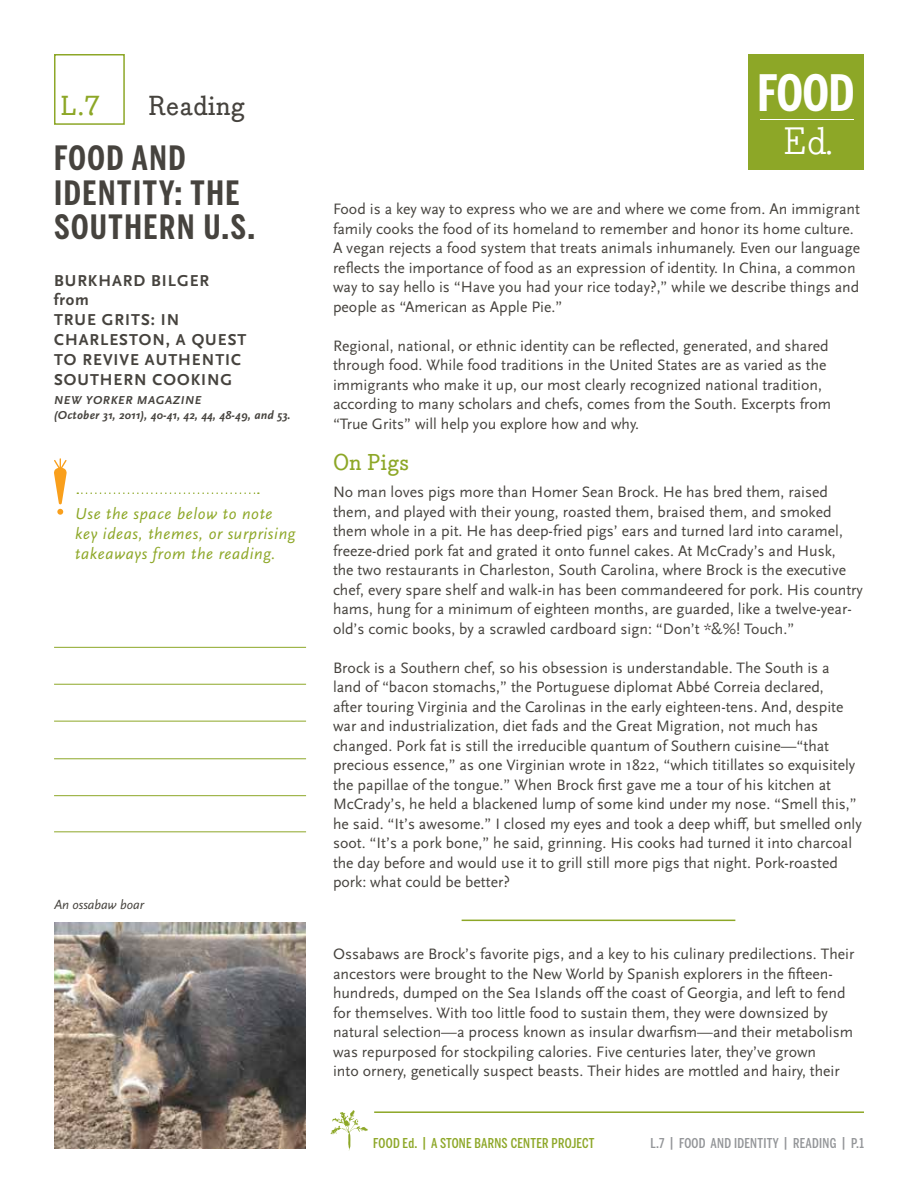
<style>
.page{position:relative;width:918px;height:1188px;background:#fff}
.page>*{position:absolute;margin:0;border:0;box-sizing:border-box;transform-origin:0 0}
.t1{font:700 49.8px "Benton Sans Comp";color:#fff}
.t2{font:37.35px "Bodoni Egyptian Pro";color:#fff}
.t3{font:700 33.3px/34.5px "Benton Sans Comp";letter-spacing:.05em;color:#46433e}
.t4{font:500 27px "Bodoni Egyptian Pro";letter-spacing:.01em;color:#46433e}
.t5{font:500 27px "Bodoni Egyptian Pro";color:#8da727}
.t6{font:500 22.5px "Bodoni Egyptian Pro";letter-spacing:.01em;color:#8da727}
.t7{font:700 16.5px/19.8px "Scala Sans Pro";letter-spacing:.06em;color:#46433e}
.t8{font:italic 16.5px/19.8px "Scala Sans Pro";letter-spacing:.04em;color:#8da727}
.t9{font:15.75px/19.5px "Scala Sans Pro";color:#46433e}
.t10{font:500 13.5px "Benton Sans Comp";letter-spacing:.02em;color:#8da727}
.t11{font:500 13.5px "Benton Sans Comp";letter-spacing:.02em;color:#939598}
.t12{font:italic 13.5px "Scala Sans Pro";color:#46433e}
.t13{font:italic 700 12px/14.4px "Scala Sans Pro";letter-spacing:.02em;color:#46433e}
</style>
<div class="page">
<hr style="left:462px;top:920px;width:273px;height:1px;background:#8da727">
<hr style="left:54px;top:647px;width:252px;height:1px;background:#8da727">
<hr style="left:54px;top:684px;width:252px;height:1px;background:#8da727">
<hr style="left:54px;top:721px;width:252px;height:1px;background:#8da727">
<hr style="left:54px;top:758px;width:252px;height:1px;background:#8da727">
<hr style="left:54px;top:795px;width:252px;height:1px;background:#8da727">
<hr style="left:54px;top:831px;width:252px;height:1px;background:#8da727">
<div style="left:54px;top:54px;width:71px;height:71px;border:2px solid #8da727"></div>
<svg style="left:330px;top:1110px;width:38px;height:41px"></svg>
<hr style="left:374px;top:1111px;width:490px;height:2px;background:#8da727">
<div style="left:748px;top:54px;width:116px;height:116px;background:#8da727"></div>
<hr style="left:760px;top:119px;width:93px;height:1px;background:#fff">
<svg style="left:54px;top:458px;width:13px;height:57px"></svg>
<svg style="left:77px;top:492px;width:182px;height:2px"></svg>
<img style="left:54px;top:923px;width:252px;height:225px">
<h3 class="t5" style="left:61px;top:89px;width:40px">L.7</h3>
<h3 class="t4" style="left:149px;top:89px;width:98px">Reading</h3>
<h3 class="t3" style="left:54px;top:141px;width:203px">FOOD AND<br>IDENTITY: THE<br>SOUTHERN U.S.</h3>
<p class="t7" style="left:54px;top:270px;width:194px">BURKHARD BILGER from<br>TRUE GRITS: IN<br>CHARLESTON, A QUEST<br>TO REVIVE AUTHENTIC<br>SOUTHERN COOKING</p>
<p class="t13" style="left:54px;top:393px;width:238px">NEW YORKER MAGAZINE<br>(October 31, 2011), 40-41, 42, 44, 48-49, and 53.</p>
<p class="t8" style="left:75px;top:504px;width:222px">Use the space below to note key ideas, themes, or surprising takeaways from the reading.</p>
<p class="t12" style="left:54px;top:897px;width:92px">An ossabaw boar</p>
<h1 class="t1" style="left:758px;top:64px;width:98px">FOOD</h1>
<h2 class="t2" style="left:784px;top:118px;width:52px">Ed.</h2>
<p class="t9" style="left:333px;top:199px;width:529px">Food is a key way to express who we are and where we come from. An immigrant family cooks the food of its homeland to remember and honor its home culture.<br>A vegan rejects a food system that treats animals inhumanely. Even our language reflects the importance of food as an expression of identity. In China, a common way to say hello is “Have you had your rice today?,” while we describe things and people as “American as Apple Pie.”</p>
<p class="t9" style="left:333px;top:336px;width:500px">Regional, national, or ethnic identity can be reflected, generated, and shared through food. While food traditions in the United States are as varied as the immigrants who make it up, our most clearly recognized national tradition, according to many scholars and chefs, comes from the South. Excerpts from “True Grits” will help you explore how and why.</p>
<h3 class="t6" style="left:333px;top:449px;width:78px">On Pigs</h3>
<p class="t9" style="left:333px;top:482px;width:532px">No man loves pigs more than Homer Sean Brock. He has bred them, raised them, and played with their young, roasted them, braised them, and smoked them whole in a pit. He has deep-fried pigs’ ears and turned lard into caramel, freeze-dried pork fat and grated it onto funnel cakes. At McCrady’s and Husk,<br>the two restaurants in Charleston, South Carolina, where Brock is the executive chef, every spare shelf and walk-in has been commandeered for pork. His country hams, hung for a minimum of eighteen months, are guarded, like a twelve-year&shy;old’s comic books, by a scrawled cardboard sign: “Don’t *&amp;%! Touch.”</p>
<p class="t9" style="left:333px;top:658px;width:530px">Brock is a Southern chef, so his obsession is understandable. The South is a land of “bacon stomachs,” the Portuguese diplomat Abbé Correia declared,<br>after touring Virginia and the Carolinas in the early eighteen-tens. And, despite war and industrialization, diet fads and the Great Migration, not much has changed. Pork fat is still the irreducible quantum of Southern cuisine—“that precious essence,” as one Virginian wrote in 1822, “which titillates so exquisitely the papillae of the tongue.” When Brock first gave me a tour of his kitchen at McCrady’s, he held a blackened lump of some kind under my nose. “Smell this,” he said. “It’s awesome.” I closed my eyes and took a deep whiff, but smelled only soot. “It’s a pork bone,” he said, grinning. His cooks had turned it into charcoal the day before and would use it to grill still more pigs that night. Pork-roasted pork: what could be better?</p>
<p class="t9" style="left:333px;top:945px;width:523px">Ossabaws are Brock’s favorite pigs, and a key to his culinary predilections. Their ancestors were brought to the New World by Spanish explorers in the fifteen&shy;hundreds, dumped on the Sea Islands off the coast of Georgia, and left to fend for themselves. With too little food to sustain them, they were downsized by natural selection—a process known as insular dwarfism—and their metabolism was repurposed for stockpiling calories. Five centuries later, they’ve grown<br>into ornery, genetically suspect beasts. Their hides are mottled and hairy, their</p>
<p class="t10" style="left:373px;top:1135px;width:223px">FOOD Ed. | A STONE BARNS CENTER PROJECT</p>
<p class="t11" style="left:651px;top:1135px;width:215px">L.7 | FOOD AND IDENTITY | READING | P.1</p>
</div>
